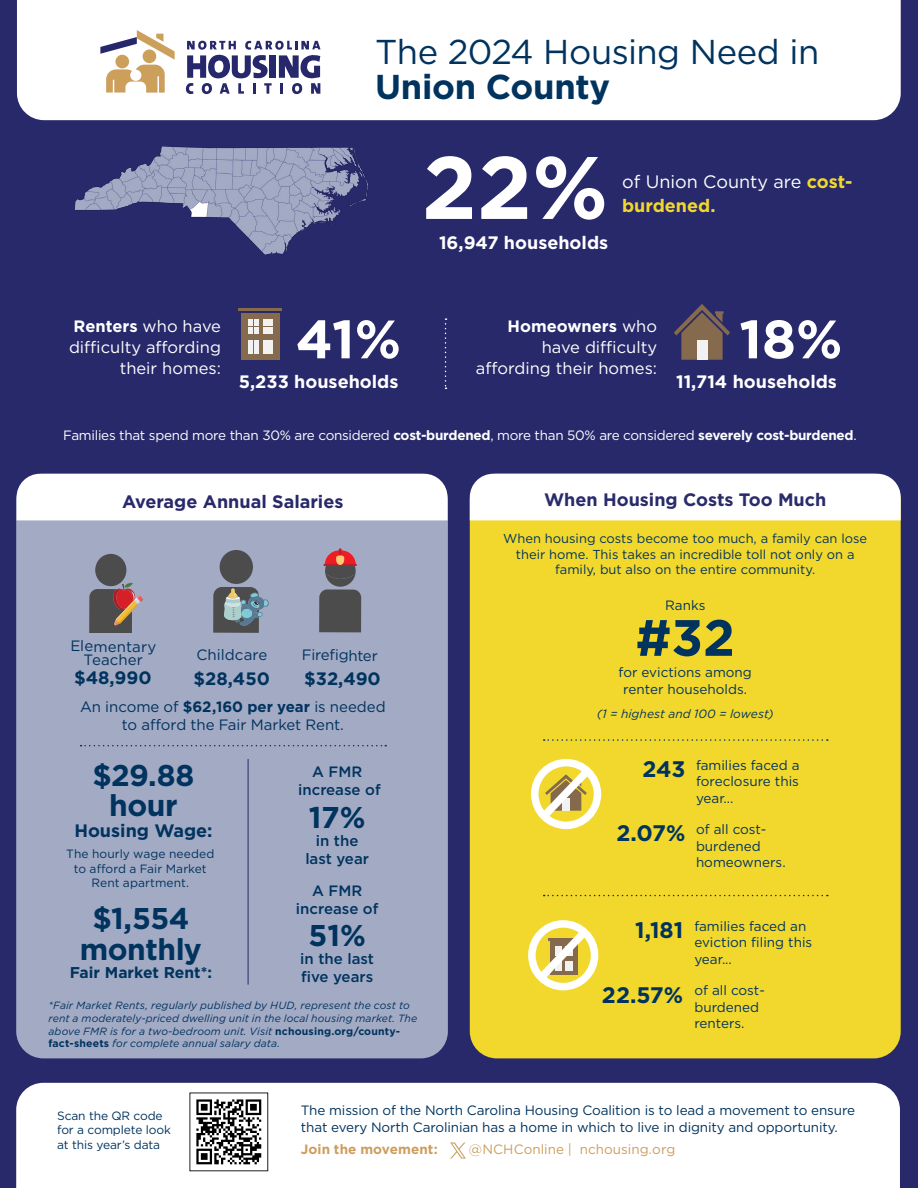
<style>
.page{position:relative;width:918px;height:1188px;background:#28296b}
.page>*{position:absolute;margin:0;border:0;box-sizing:border-box;transform-origin:0 0}
.t1{font:700 88.5px "Gotham";color:#fff}
.t2{font:700 54px "Gotham";color:#fff}
.t3{font:700 51px "Gotham";color:#00335e}
.t4{font:34.5px "Gotham";letter-spacing:-.015em;color:#00335e}
.t5{font:700 34.5px "Gotham";letter-spacing:-.01em;color:#00335e}
.t6{font:700 30px/30px "Gotham";letter-spacing:-.015em;color:#00335e;text-align:center}
.t7{font:700 22.5px "Gotham";color:#00335e}
.t8{font:700 18px "Gotham";color:#fff}
.t9{font:700 18px "Gotham";letter-spacing:-.005em;color:#00335e}
.t10{font:700 18px "Gotham";color:#292b6a}
.t11{font:18px "Gotham";color:#fff}
.t12{font:700 18px "Gotham";color:#28296b}
.t13{font:700 18px "Gotham";color:#f2d82c}
.t14{font:16.5px/21px "Gotham";color:#fff;text-align:right}
.t15{font:700 15.6px "Gotham";color:#00335e}
.t16{font:15px/18px "Gotham";color:#00335e;text-align:center}
.t17{font:500 15px/18px "Gotham";color:#00335e;text-align:center}
.t18{font:15px "Gotham";letter-spacing:-.025em;color:#00335e}
.t19{font:13.5px/16.5px "Gotham";letter-spacing:-.01em;color:#00335e}
.t20{font:13.5px "Gotham";letter-spacing:-.02em;color:#fff}
.t21{font:13.5px "Gotham";letter-spacing:.005em;color:#cd9d5f}
.t22{font:700 13.5px "Gotham";letter-spacing:.005em;color:#ce9d5d}
.t23{font:12.9px/15.5px "Gotham";color:#00335e;text-align:center}
.t24{font:12px/14.4px "Gotham";letter-spacing:-.005em;color:#00335e}
.t25{font:italic 12px "Gotham";letter-spacing:.005em;color:#00335e}
.t26{font:italic 10.5px/12.6px "Gotham";letter-spacing:.005em;color:#00335e}
.s1{font-weight:700}
.s2{font-weight:700;color:#f2d82c}
.s3{font-weight:700;font-style:normal}
</style>
<div class="page">
<div style="left:16px;top:474px;width:432px;height:584px;background:#a3aac4;border-radius:27px"></div>
<div style="left:470px;top:474px;width:431px;height:584px;background:#f2d82c;border-radius:27px"></div>
<div style="left:17px;top:0;width:884px;height:120px;background:#fff"></div>
<div style="left:16px;top:1083px;width:884px;height:105px;background:#fff"></div>
<img style="left:74px;top:146px;width:294px;height:109px">
<div style="left:241px;top:313px;width:39px;height:47px;background:#856a4e"></div>
<svg style="left:249px;top:340px;width:24px;height:14px"></svg>
<svg style="left:249px;top:320px;width:24px;height:13px"></svg>
<hr style="left:239px;top:308px;width:43px;height:3px;background:#856a4e">
<div style="left:17px;top:474px;width:431px;height:46px;background:#fff"></div>
<svg style="left:674px;top:304px;width:56px;height:56px"></svg>
<div style="left:697px;top:340px;width:11px;height:20px;background:#f2f2f2"></div>
<svg style="left:445px;top:318px;width:2px;height:71px"></svg>
<div style="left:470px;top:474px;width:431px;height:46px;background:#fff"></div>
<svg style="left:544px;top:895px;width:284px;height:1px"></svg>
<svg style="left:544px;top:739px;width:284px;height:2px"></svg>
<svg style="left:81px;top:745px;width:305px;height:1px"></svg>
<svg style="left:531px;top:758px;width:71px;height:72px"></svg>
<svg style="left:528px;top:920px;width:71px;height:71px"></svg>
<svg style="left:100px;top:30px;width:75px;height:63px;background:#e0d0bb"></svg>
<svg style="left:186px;top:40px;width:135px;height:54px"></svg>
<svg style="left:450px;top:1142px;width:16px;height:17px"></svg>
<div style="left:194px;top:1097px;width:70px;height:70px;background:linear-gradient(to right,#fff,#fff)"></div>
<svg style="left:196px;top:1099px;width:65px;height:65px;background:#7d7d7d"></svg>
<hr style="left:248px;top:759px;width:1px;height:226px;background:#292b6a">
<div style="left:220px;top:550px;width:33px;height:34px;background:#4c4c4c;border-radius:50%"></div>
<svg style="left:213px;top:587px;width:56px;height:46px"></svg>
<div style="left:95px;top:554px;width:31px;height:32px;background:#4c4c4c;border-radius:50%"></div>
<svg style="left:89px;top:583px;width:54px;height:49px"></svg>
<svg style="left:319px;top:548px;width:42px;height:84px"></svg>
<h3 class="t4" style="left:375px;top:30px;width:446px">The 2024 Housing Need in</h3>
<h3 class="t5" style="left:375px;top:64px;width:236px">Union County</h3>
<p class="t14" style="left:69px;top:315px;width:153px"><span class="s1">Renters</span> who have difficulty affording their homes:</p>
<h2 class="t2" style="left:296px;top:303px;width:107px">41%</h2>
<h3 class="t8" style="left:239px;top:370px;width:161px">5,233 households</h3>
<h1 class="t1" style="left:422px;top:129px;width:188px">22%</h1>
<h3 class="t8" style="left:439px;top:231px;width:171px">16,947 households</h3>
<h3 class="t11" style="left:622px;top:170px;width:232px">of Union County are <span class="s2">cost-</span></h3>
<h3 class="t13" style="left:622px;top:193px;width:95px">burdened.</h3>
<p class="t14" style="left:476px;top:315px;width:183px"><span class="s1">Homeowners</span> who have difficulty affording their homes:</p>
<h2 class="t2" style="left:739px;top:303px;width:105px">18%</h2>
<h3 class="t8" style="left:676px;top:370px;width:162px">11,714 households</h3>
<p class="t20" style="left:63px;top:427px;width:795px">Families that spend more than 30% are considered <span class="s1">cost-burdened</span>, more than 50% are considered <span class="s1">severely cost-burdened</span>.</p>
<h3 class="t12" style="left:122px;top:490px;width:223px">Average Annual Salaries</h3>
<h3 class="t10" style="left:544px;top:488px;width:284px">When Housing Costs Too Much</h3>
<p class="t23" style="left:503px;top:531px;width:365px">When housing costs become too much, a family can lose their home. This takes an incredible toll not only on a family, but also on the entire community.</p>
<p class="t16" style="left:70px;top:639px;width:88px;line-height:13.5px">Elementary<br>Teacher</p>
<h3 class="t9" style="left:74px;top:665px;width:79px">$48,990</h3>
<p class="t16" style="left:196px;top:646px;width:73px">Childcare</p>
<h3 class="t9" style="left:194px;top:666px;width:78px">$28,450</h3>
<p class="t18" style="left:302px;top:646px;width:77px">Firefighter</p>
<h3 class="t9" style="left:304px;top:667px;width:78px">$32,490</h3>
<p class="t16" style="left:80px;top:697px;width:307px">An income of <span class="s1">$62,160 per year</span> is needed to afford the Fair Market Rent.</p>
<h3 class="t6" style="left:92px;top:760px;width:104px">$29.88 hour</h3>
<h3 class="t9" style="left:74px;top:818px;width:140px">Housing Wage:</h3>
<p class="t24" style="left:66px;top:846px;width:150px;text-align:center">The hourly wage needed to afford a Fair Market<br>Rent apartment.</p>
<h3 class="t6" style="left:80px;top:902px;width:123px;line-height:31.2px">$1,554 monthly</h3>
<p class="t15" style="left:70px;top:962px;width:144px">Fair Market Rent*:</p>
<p class="t17" style="left:298px;top:763px;width:84px">A FMR increase of</p>
<h3 class="t6" style="left:309px;top:802px;width:59px">17%</h3>
<p class="t17" style="left:305px;top:831px;width:65px">in the last year</p>
<p class="t17" style="left:296px;top:881px;width:84px">A FMR increase of</p>
<h3 class="t6" style="left:309px;top:920px;width:59px">51%</h3>
<p class="t17" style="left:300px;top:950px;width:75px;text-align:left">in the last five years</p>
<p class="t26" style="left:48px;top:999px;width:370px">*Fair Market Rents, regularly published by HUD, represent the cost to rent a moderately-priced dwelling unit in the local housing market. The above FMR is for a two-bedroom unit. Visit <span class="s3">nchousing.org/county&shy;fact-sheets</span> for complete annual salary data.</p>
<p class="t19" style="left:665px;top:596px;width:42px">Ranks</p>
<h3 class="t3" style="left:636px;top:604px;width:101px">#32</h3>
<p class="t19" style="left:619px;top:664px;width:135px;text-align:center">for evictions among renter households.</p>
<p class="t25" style="left:597px;top:706px;width:178px">(1 = highest and 100 = lowest)</p>
<h3 class="t7" style="left:642px;top:754px;width:45px">243</h3>
<h3 class="t7" style="left:616px;top:819px;width:71px">2.07%</h3>
<p class="t19" style="left:696px;top:756px;width:105px;text-align:justify">families faced a foreclosure this year...</p>
<p class="t19" style="left:696px;top:821px;width:91px">of all cost&shy;burdened homeowners.</p>
<h3 class="t7" style="left:635px;top:915px;width:49px">1,181</h3>
<h3 class="t7" style="left:602px;top:980px;width:83px">22.57%</h3>
<p class="t19" style="left:694px;top:918px;width:119px">families faced an eviction filing this year...</p>
<p class="t19" style="left:694px;top:982px;width:72px">of all cost&shy;burdened renters.</p>
<p class="t24" style="left:57px;top:1108px;width:115px">Scan the QR code for a complete look at this year’s data</p>
<p class="t19" style="left:301px;top:1102px;width:556px">The mission of the North Carolina Housing Coalition is to lead a movement to ensure that every North Carolinian has a home in which to live in dignity and opportunity.</p>
<p class="t22" style="left:301px;top:1141px;width:138px">Join the movement:</p>
<p class="t21" style="left:469px;top:1141px;width:208px">@NCHConline | nchousing.org</p>
</div>
